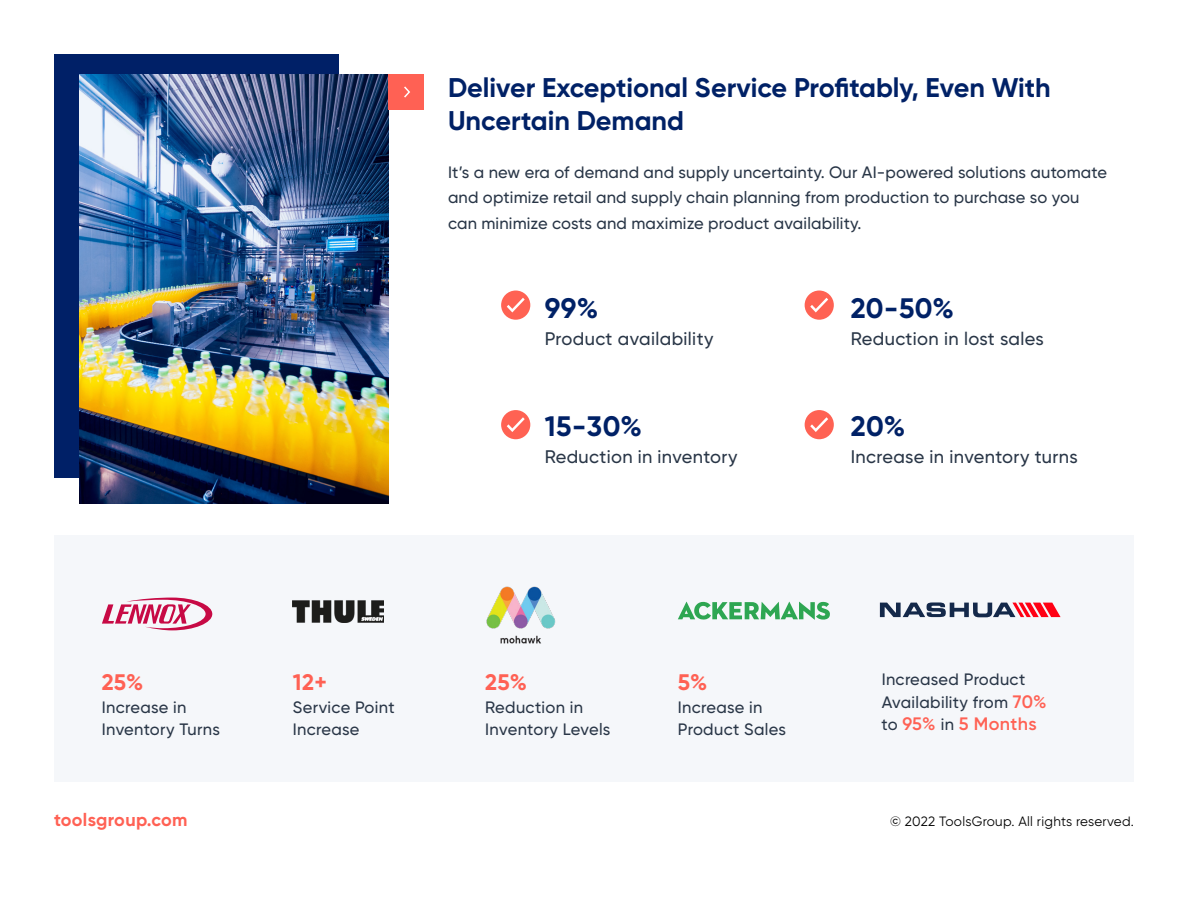
<style>
.page{position:relative;width:1188px;height:918px;background:#fff}
.page>*{position:absolute;margin:0;border:0;box-sizing:border-box;transform-origin:0 0}
.t1{font:700 28.2px "Gilroy";letter-spacing:.015em;color:#002166}
.t2{font:700 27px/32.4px "Gilroy";color:#002166}
.t3{font:700 22.5px "Gilroy";color:#ff6154}
.t4{font:500 18.15px "Gilroy";letter-spacing:.02em;color:#293647}
.t5{font:700 18px "Gilroy";letter-spacing:.02em;color:#ff6154}
.t6{font:600 18px "Gilroy";letter-spacing:.02em;color:#ff6154}
.t7{font:500 16.5px/22.5px "Gilroy";letter-spacing:.01em;color:#293647}
.t8{font:13.5px "Gilroy";letter-spacing:.02em;color:#000}
.s1{font-weight:600;font-size:18px;color:#ff6154}
.s2{font-weight:500;font-size:16.5px;color:#293647}
</style>
<div class="page">
<div style="left:54px;top:54px;width:285px;height:424px;background:#002067"></div>
<div style="left:54px;top:535px;width:1080px;height:247px;background:#f5f7fa"></div>
<img style="left:79px;top:74px;width:309px;height:430px">
<img style="left:293px;top:600px;width:91px;height:23px">
<img style="left:486px;top:586px;width:70px;height:58px">
<div style="left:805px;top:410px;width:29px;height:29px;background:#ff6253;border-radius:50%"></div>
<svg style="left:810px;top:417px;width:18px;height:15px"></svg>
<div style="left:501px;top:410px;width:29px;height:29px;background:#ff6253;border-radius:50%"></div>
<svg style="left:507px;top:417px;width:18px;height:15px"></svg>
<div style="left:501px;top:291px;width:29px;height:29px;background:#ff6253;border-radius:50%"></div>
<svg style="left:507px;top:298px;width:18px;height:15px"></svg>
<div style="left:805px;top:291px;width:29px;height:29px;background:#ff6253;border-radius:50%"></div>
<svg style="left:810px;top:298px;width:18px;height:15px"></svg>
<div style="left:388px;top:74px;width:36px;height:36px;background:#ff6154"></div>
<svg style="left:404px;top:86px;width:6px;height:12px"></svg>
<svg style="left:678px;top:602px;width:152px;height:18px"></svg>
<svg style="left:880px;top:602px;width:181px;height:15px"></svg>
<svg style="left:102px;top:598px;width:110px;height:32px"></svg>
<h2 class="t2" style="left:448px;top:71px;width:604px">Deliver Exceptional Service Profitably, Even With<br>Uncertain Demand</h2>
<p class="t7" style="left:448px;top:159px;width:661px;line-height:25.5px">It’s a new era of demand and supply uncertainty. Our AI-powered solutions automate and optimize retail and supply chain planning from production to purchase so you can minimize costs and maximize product availability.</p>
<h1 class="t1" style="left:545px;top:290px;width:55px">99%</h1>
<h1 class="t1" style="left:851px;top:290px;width:105px">20-50%</h1>
<p class="t4" style="left:851px;top:327px;width:194px">Reduction in lost sales</p>
<p class="t4" style="left:545px;top:327px;width:170px">Product availability</p>
<h3 class="t3" style="left:102px;top:668px;width:43px">25%</h3>
<p class="t7" style="left:102px;top:695px;width:120px">Increase in<br>Inventory Turns</p>
<h3 class="t3" style="left:293px;top:668px;width:36px">12+</h3>
<p class="t7" style="left:293px;top:695px;width:103px">Service Point<br>Increase</p>
<h1 class="t1" style="left:545px;top:408px;width:99px">15-30%</h1>
<p class="t4" style="left:545px;top:446px;width:194px">Reduction in inventory</p>
<h1 class="t1" style="left:851px;top:408px;width:56px">20%</h1>
<p class="t4" style="left:851px;top:446px;width:229px">Increase in inventory turns</p>
<h3 class="t3" style="left:485px;top:668px;width:43px">25%</h3>
<p class="t7" style="left:485px;top:695px;width:127px">Reduction in<br>Inventory Levels</p>
<h3 class="t3" style="left:678px;top:668px;width:31px">5%</h3>
<p class="t7" style="left:678px;top:695px;width:110px">Increase in<br>Product Sales</p>
<p class="t7" style="left:882px;top:668px;width:166px">Increased Product<br>Availability from <span class="s1">70%</span></p>
<p class="t6" style="left:882px;top:713px;width:156px"><span class="s2">to</span> 95% <span class="s2">in</span> 5 Months</p>
<p class="t5" style="left:54px;top:809px;width:135px">toolsgroup.com</p>
<p class="t8" style="left:890px;top:813px;width:245px">© 2022 ToolsGroup. All rights reserved.</p>
</div>
